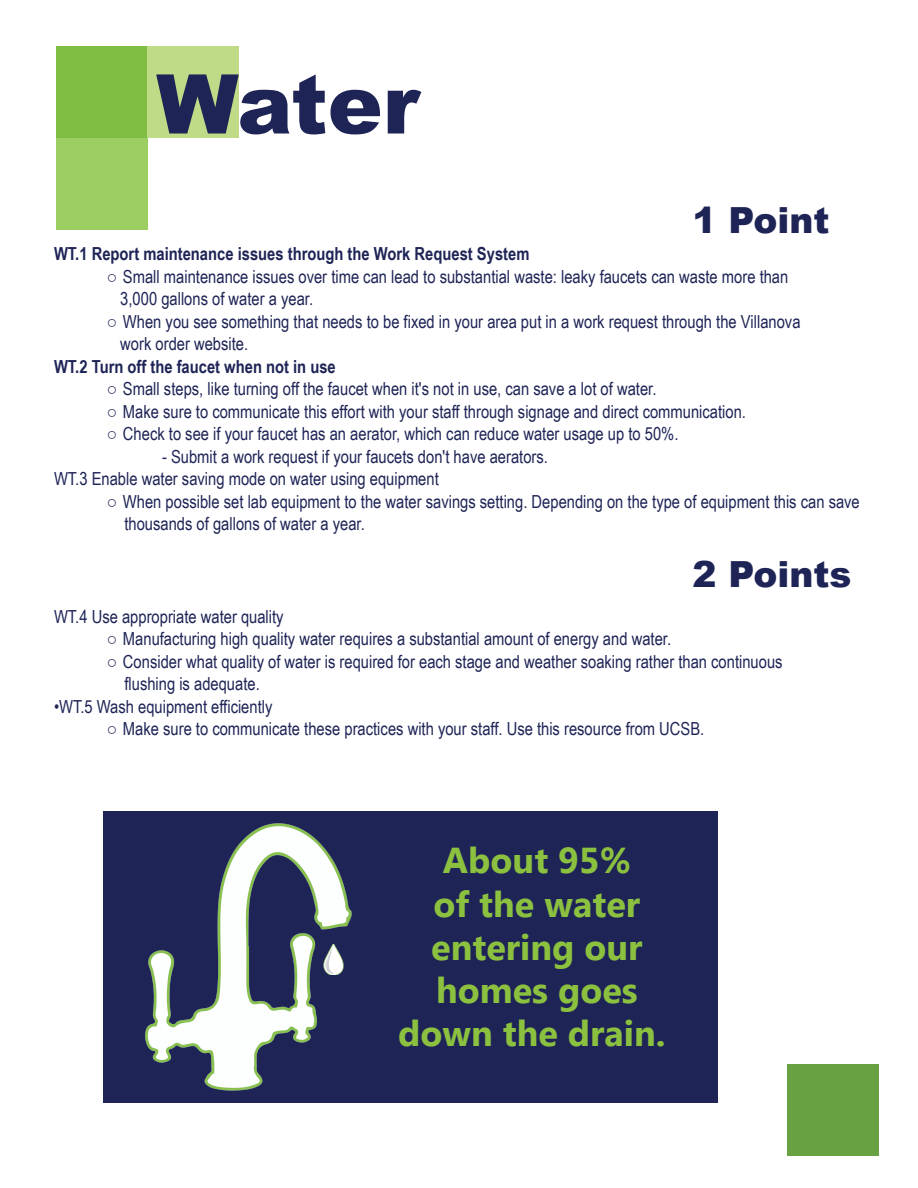
<style>
.page{position:relative;width:918px;height:1188px;background:#fff}
.page>*{position:absolute;margin:0;border:0;box-sizing:border-box;transform-origin:0 0}
.t1{font:900 82.5px "Arial";letter-spacing:-.01em;color:#1e2456}
.t2{font:700 36px/43.2px "Microsoft New Tai Lue";color:#8cc140;text-align:center}
.t3{font:900 36px "Arial";color:#1e2456}
.t4{font:18px/22.5px "Arial Narrow";color:#1e2456}
.t5{font:700 18px "Arial Narrow";color:#1e2456}
</style>
<div class="page">
<div style="left:56px;top:47px;width:91px;height:91px;background:#7fbe43"></div>
<div style="left:148px;top:47px;width:91px;height:91px;background:#c0db88"></div>
<div style="left:56px;top:138px;width:91px;height:91px;background:#9dce62"></div>
<div style="left:787px;top:1064px;width:91px;height:91px;background:#67a142"></div>
<div style="left:103px;top:811px;width:615px;height:292px;background:#1e2456"></div>
<img style="left:145px;top:823px;width:207px;height:268px">
<h1 class="t1" style="left:156px;top:44px;width:264px">Water</h1>
<h2 class="t3" style="left:693px;top:194px;width:139px">1 Point</h2>
<p class="t5" style="left:54px;top:240px;width:477px">WT.1 Report maintenance issues through the Work Request System</p>
<p class="t4" style="left:120px;top:264px;width:670px;text-indent:-12px">○ Small maintenance issues over time can lead to substantial waste: leaky faucets can waste more than<br>3,000 gallons of water a year.</p>
<p class="t4" style="left:120px;top:309px;width:682px;text-indent:-12px">○ When you see something that needs to be fixed in your area put in a work request through the Villanova work order website.</p>
<p class="t5" style="left:54px;top:353px;width:283px">WT.2 Turn off the faucet when not in use</p>
<p class="t4" style="left:108px;top:377px;width:550px">○ Small steps, like turning off the faucet when it's not in use, can save a lot of water.</p>
<p class="t4" style="left:108px;top:399px;width:640px">○ Make sure to communicate this effort with your staff through signage and direct communication.</p>
<p class="t4" style="left:108px;top:422px;width:572px">○ Check to see if your faucet has an aerator, which can reduce water usage up to 50%.</p>
<p class="t4" style="left:54px;top:444px;width:495px;text-indent:108px">- Submit a work request if your faucets don't have aerators.<br>WT.3 Enable water saving mode on water using equipment</p>
<p class="t4" style="left:124px;top:489px;width:737px;text-indent:-16px">○ When possible set lab equipment to the water savings setting. Depending on the type of equipment this can save thousands of gallons of water a year.</p>
<h2 class="t3" style="left:693px;top:548px;width:161px">2 Points</h2>
<p class="t4" style="left:54px;top:604px;width:231px">WT.4 Use appropriate water quality</p>
<p class="t4" style="left:108px;top:627px;width:565px">○ Manufacturing high quality water requires a substantial amount of energy and water.</p>
<p class="t4" style="left:124px;top:649px;width:660px;text-indent:-16px">○ Consider what quality of water is required for each stage and weather soaking rather than continuous flushing is adequate.</p>
<p class="t4" style="left:54px;top:694px;width:220px">•WT.5 Wash equipment efficiently</p>
<p class="t4" style="left:108px;top:717px;width:598px">○ Make sure to communicate these practices with your staff. Use this resource from UCSB.</p>
<h2 class="t2" style="left:398px;top:842px;width:269px">About 95%<br>of the water entering our homes goes down the drain.</h2>
</div>
